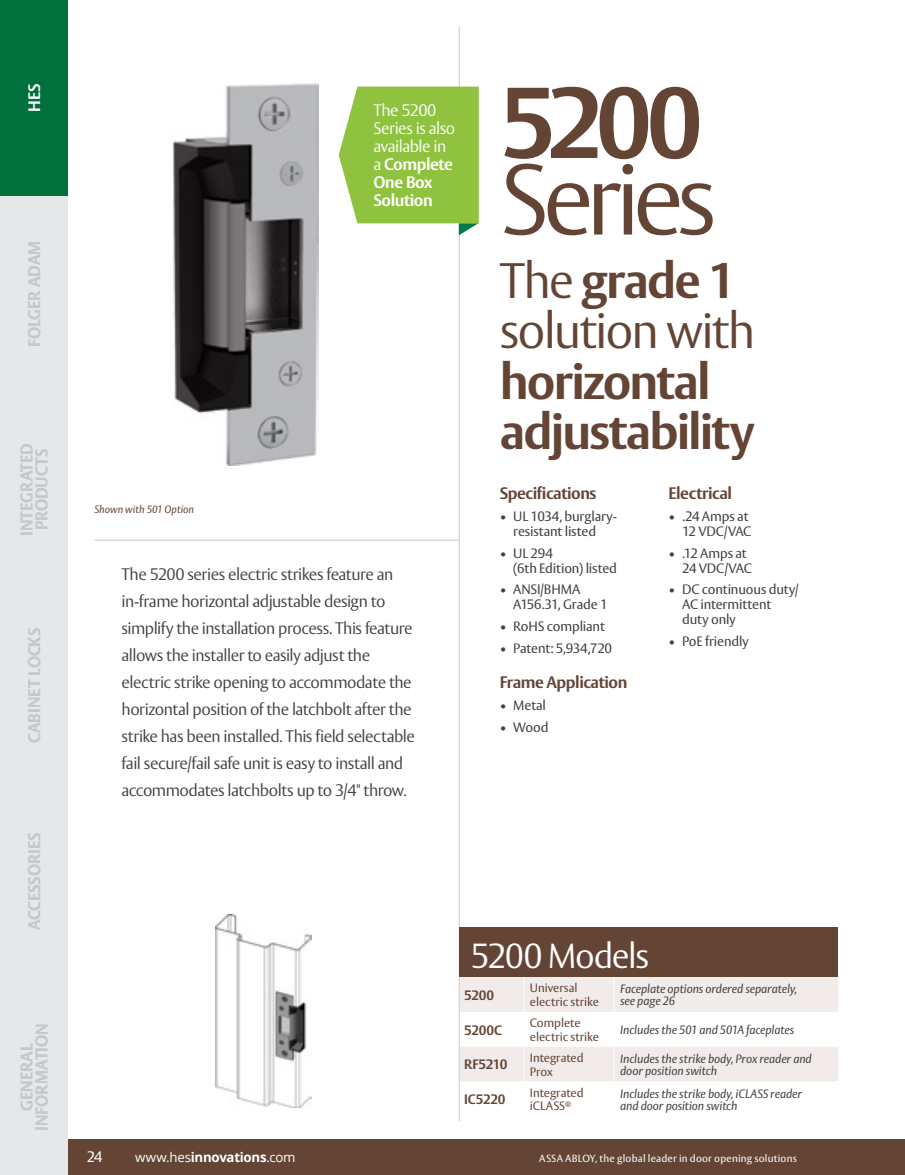
<style>
.page{position:relative;width:905px;height:1175px;background:#fff}
.page>*{position:absolute;margin:0;border:0;box-sizing:border-box;transform-origin:0 0}
.t1{font:300 99.3px "ASSA Vesta";letter-spacing:-.07em;color:#644435}
.t2{font:700 99.3px "ASSA Vesta";color:#644435}
.t3{font:700 49.2px/50.2px "ASSA Vesta";letter-spacing:-.04em;color:#644435}
.t4{font:300 49.2px/50.2px "ASSA Vesta";letter-spacing:-.04em;color:#644435}
.t5{font:300 34.5px "ASSA Vesta";letter-spacing:-.04em;color:#fff}
.t6{font:300 16.5px/27px "ASSA Vesta";letter-spacing:-.03em;color:#414042}
.t7{font:700 16.5px/15px "ASSA Vesta";letter-spacing:.005em;color:#c7c8ca;text-align:center}
.t8{font:300 16.5px/18px "ASSA Vesta";letter-spacing:-.03em;color:#fff}
.t9{font:700 16.5px "ASSA Vesta";letter-spacing:-.025em;color:#644435}
.t10{font:700 16.5px "ASSA Vesta";color:#fff}
.t11{font:15px "ASSA Vesta";color:#fff}
.t12{font:13.5px/15px "ASSA Vesta";letter-spacing:-.01em;color:#414042}
.t13{font:700 13.5px "ASSA Vesta";letter-spacing:-.02em;color:#644435}
.t14{font:13.35px "Open Sans";letter-spacing:-.015em;color:#fff}
.t15{font:italic 12px/12px "ASSA Vesta";letter-spacing:-.01em;color:#414042}
.t16{font:12px/13.5px "ASSA Vesta";letter-spacing:-.005em;color:#644435}
.t17{font:italic 10.5px "ASSA Vesta";letter-spacing:-.005em;color:#644435}
.t18{font:10.35px "ASSA Vesta";letter-spacing:.02em;color:#fff}
.s1{font-weight:700}
</style>
<div class="page">
<hr style="left:94px;top:540px;width:365px;height:1px;background:#c7c8ca">
<hr style="left:459px;top:27px;width:1px;height:1093px;background:#c7c8ca">
<div style="left:68px;top:1139px;width:836px;height:35px;background:#644435"></div>
<img style="left:173px;top:84px;width:145px;height:381px">
<img style="left:215px;top:914px;width:96px;height:193px">
<svg style="left:339px;top:87px;width:140px;height:148px;background:#9dca5a"></svg>
<div style="left:459px;top:927px;width:379px;height:50px;background:#644435"></div>
<svg style="left:460px;top:977px;width:378px;height:104px"></svg>
<hr style="left:523px;top:977px;width:1px;height:34px;background:#fff">
<hr style="left:613px;top:977px;width:1px;height:34px;background:#fff">
<hr style="left:523px;top:1011px;width:1px;height:35px;background:#fff">
<hr style="left:613px;top:1011px;width:1px;height:35px;background:#fff">
<hr style="left:523px;top:1046px;width:1px;height:35px;background:#fff">
<hr style="left:613px;top:1046px;width:1px;height:35px;background:#fff">
<div style="left:0;top:0;width:68px;height:1174px;background:#e6e7e8"></div>
<div style="left:0;top:0;width:68px;height:196px;background:#00703c"></div>
<p class="t10" style="left:24px;top:112px;width:30px;rotate:-90deg">HES</p>
<p class="t7" style="left:27px;top:347px;width:108px;rotate:-90deg">FOLGER ADAM</p>
<p class="t7" style="left:20px;top:536px;width:94px;rotate:-90deg">INTEGRATED<br>PRODUCTS</p>
<p class="t7" style="left:27px;top:743px;width:117px;rotate:-90deg">CABINET LOCKS</p>
<p class="t7" style="left:27px;top:930px;width:100px;rotate:-90deg">ACCESSORIES</p>
<p class="t7" style="left:20px;top:1130px;width:109px;rotate:-90deg">GENERAL<br>INFORMATION</p>
<p class="t17" style="left:94px;top:503px;width:101px">Shown with 501 Option</p>
<p class="t8" style="left:373px;top:102px;width:83px">The 5200<br>Series is also available in a <span class="s1">Complete<br>One Box<br>Solution</span></p>
<p class="t6" style="left:122px;top:561px;width:295px">The 5200 series electric strikes feature an in-frame horizontal adjustable design to simplify the installation process. This feature allows the installer to easily adjust the electric strike opening to accommodate the horizontal position of the latchbolt after the strike has been installed. This field selectable fail secure/fail safe unit is easy to install and accommodates latchbolts up to 3/4" throw.</p>
<h1 class="t2" style="left:500px;top:62px;width:204px">5200</h1>
<h1 class="t1" style="left:500px;top:140px;width:218px">Series</h1>
<h2 class="t4" style="left:500px;top:258px;width:257px">The <span class="s1">grade 1 </span>solution with</h2>
<h2 class="t3" style="left:500px;top:358px;width:256px">horizontal adjustability</h2>
<p class="t9" style="left:499px;top:483px;width:98px">Specifications</p>
<p class="t12" style="left:500px;top:509px;width:119px;text-align:center">• UL 1034, burglary&shy;resistant listed</p>
<p class="t12" style="left:513px;top:546px;width:105px;text-indent:-14px">• UL 294<br>(6th Edition) listed</p>
<p class="t12" style="left:513px;top:582px;width:96px;text-indent:-14px">• ANSI/BHMA<br>A156.31, Grade 1</p>
<p class="t12" style="left:500px;top:619px;width:107px">• RoHS compliant</p>
<p class="t12" style="left:500px;top:641px;width:114px">• Patent: 5,934,720</p>
<p class="t9" style="left:500px;top:672px;width:129px">Frame Application</p>
<p class="t12" style="left:500px;top:698px;width:48px">• Metal</p>
<p class="t12" style="left:500px;top:720px;width:50px">• Wood</p>
<p class="t9" style="left:668px;top:483px;width:65px">Electrical</p>
<p class="t12" style="left:668px;top:509px;width:84px;text-align:right">• .24 Amps at<br>12 VDC/VAC</p>
<p class="t12" style="left:682px;top:546px;width:71px;text-indent:-14px">• .12 Amps at<br>24 VDC/VAC</p>
<p class="t12" style="left:682px;top:582px;width:118px;text-indent:-14px">• DC continuous duty/<br>AC intermittent duty only</p>
<p class="t12" style="left:668px;top:634px;width:82px">• PoE friendly</p>
<h3 class="t5" style="left:470px;top:935px;width:180px">5200 Models</h3>
<p class="t13" style="left:464px;top:986px;width:31px">5200</p>
<p class="t16" style="left:530px;top:982px;width:70px">Universal electric strike</p>
<p class="t15" style="left:620px;top:983px;width:178px">Faceplate options ordered separately, see page 26</p>
<p class="t13" style="left:464px;top:1021px;width:39px">5200C</p>
<p class="t16" style="left:530px;top:1016px;width:70px">Complete electric strike</p>
<p class="t15" style="left:620px;top:1024px;width:176px">Includes the 501 and 501A faceplates</p>
<p class="t13" style="left:464px;top:1056px;width:45px">RF5210</p>
<p class="t16" style="left:530px;top:1051px;width:55px">Integrated<br>Prox</p>
<p class="t15" style="left:620px;top:1053px;width:193px">Includes the strike body, Prox reader and door position switch</p>
<p class="t13" style="left:464px;top:1091px;width:43px">IC5220</p>
<p class="t16" style="left:530px;top:1086px;width:55px">Integrated iCLASS<sup>®</sup></p>
<p class="t15" style="left:620px;top:1087px;width:183px">Includes the strike body, iCLASS reader and door position switch</p>
<p class="t11" style="left:87px;top:1147px;width:17px">24</p>
<p class="t14" style="left:135px;top:1147px;width:162px">www.hes<span class="s1">innovations</span>.com</p>
<p class="t18" style="left:539px;top:1151px;width:259px">ASSA ABLOY, the global leader in door opening solutions</p>
</div>
